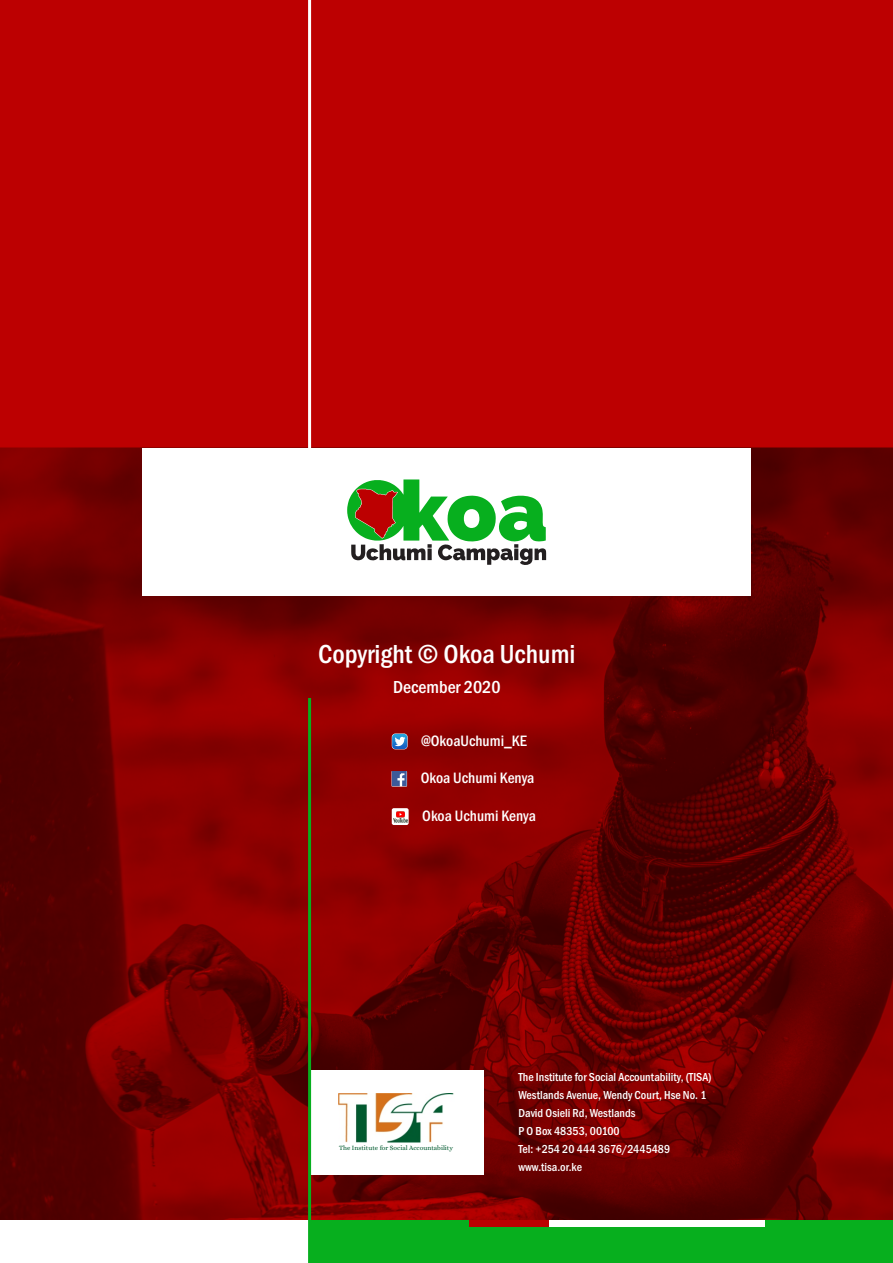
<style>
.page{position:relative;width:893px;height:1263px;background:#fff}
.page>*{position:absolute;margin:0;border:0;box-sizing:border-box;transform-origin:0 0}
.t1{font:500 condensed 27px "Franklin Gothic";color:#fff}
.t2{font:500 condensed 18px "Franklin Gothic";color:#fff}
.t3{font:500 condensed 15.6px "Franklin Gothic";color:#fff}
.t4{font:500 condensed 12px/17.9px "Franklin Gothic";color:#fff}
.t5{font:6.6px "Alice";color:#005a2f}
</style>
<div class="page">
<img style="left:0;top:0;width:893px;height:1220px">
<div style="left:310px;top:1070px;width:174px;height:104px;background:#fff"></div>
<div style="left:309px;top:1220px;width:584px;height:43px;background:#07af1e"></div>
<div style="left:469px;top:1220px;width:92px;height:6px;background:#bc0001"></div>
<div style="left:549px;top:1220px;width:216px;height:6px;background:#fff"></div>
<hr style="left:308px;top:0;width:3px;height:594px;background:#fff">
<hr style="left:308px;top:698px;width:3px;height:565px;background:#07af1e">
<div style="left:143px;top:448px;width:608px;height:148px;background:#fff"></div>
<img style="left:339px;top:1093px;width:115px;height:49px">
<svg style="left:392px;top:733px;width:16px;height:16px"></svg>
<img style="left:392px;top:734px;width:15px;height:15px;border-radius:3px">
<img style="left:392px;top:771px;width:15px;height:15px">
<svg style="left:392px;top:808px;width:17px;height:17px"></svg>
<img style="left:393px;top:811px;width:14px;height:11px">
<svg style="left:347px;top:479px;width:199px;height:86px"></svg>
<h1 class="t1" style="left:318px;top:644px;width:259px">Copyright © Okoa Uchumi</h1>
<h2 class="t2" style="left:393px;top:680px;width:109px">December 2020</h2>
<h3 class="t3" style="left:422px;top:735px;width:107px">@OkoaUchumi_KE</h3>
<h3 class="t3" style="left:421px;top:772px;width:115px">Okoa Uchumi Kenya</h3>
<h3 class="t3" style="left:422px;top:810px;width:115px">Okoa Uchumi Kenya</h3>
<p class="t5" style="left:339px;top:1143px;width:115px">The Institute for Social Accountability</p>
<p class="t4" style="left:518px;top:1069px;width:194px">The Institute for Social Accountability, (TISA)<br>Westlands Avenue, Wendy Court, Hse No. 1<br>David Osieli Rd, Westlands<br>P O Box 48353, 00100<br>Tel: +254 20 444 3676/2445489 www.tisa.or.ke</p>
</div>
